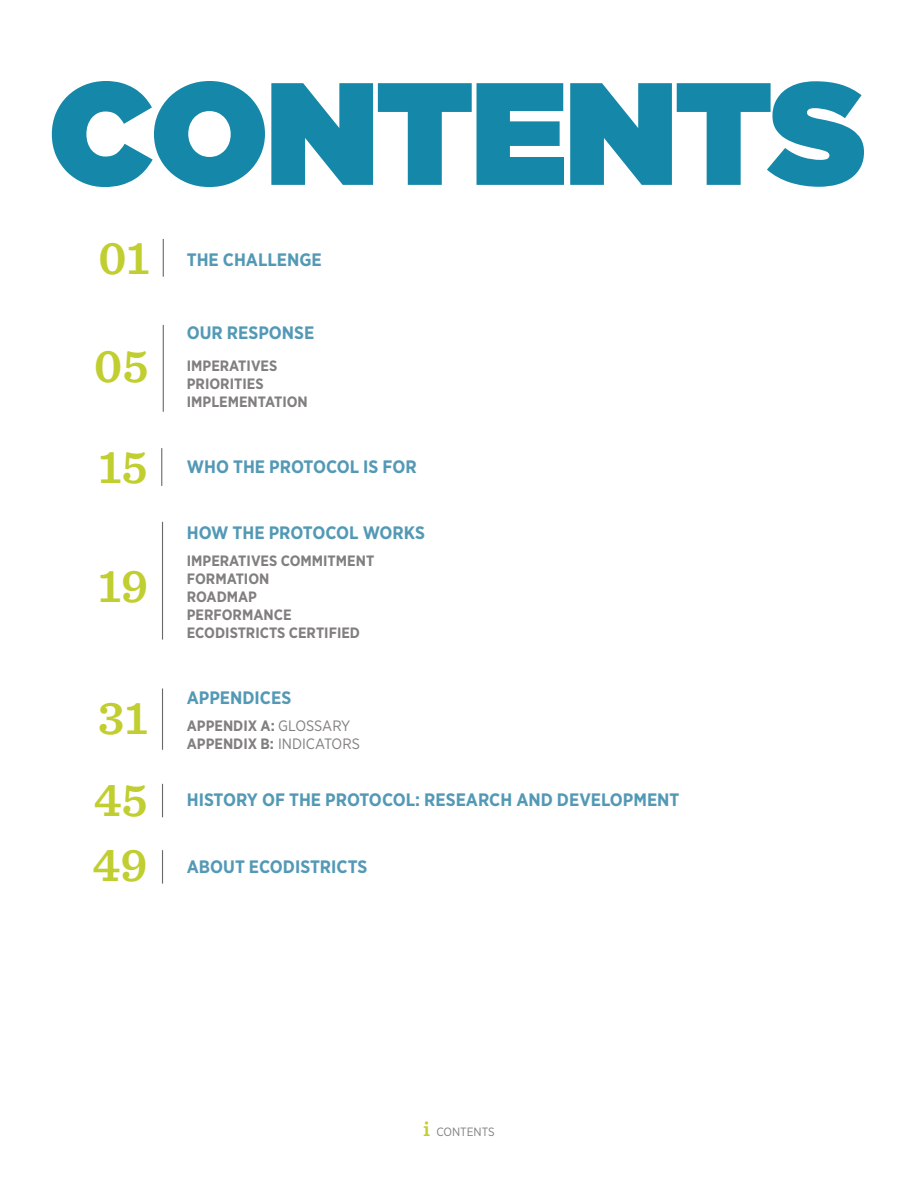
<style>
.page{position:relative;width:918px;height:1188px;background:#fff}
.page>*{position:absolute;margin:0;border:0;box-sizing:border-box;transform-origin:0 0}
.t1{font:600 48px/100.5px "Sentinel";color:#c0ce30}
.t2{font:700 18px "Gotham Narrow";color:#5399b6}
.t3{font:700 15px/18px "Gotham Narrow";color:#817e7f}
.t4{font:12px "Gotham Narrow";color:#817e7f}
.s1{font-weight:400}
.s2{font-family:"Sentinel";font-weight:600;font-size:21px;color:#c0ce30}
</style>
<div class="page">
<hr style="left:161px;top:448px;width:1px;height:38px;background:#69696a">
<hr style="left:163px;top:239px;width:1px;height:38px;background:#69696a">
<hr style="left:163px;top:325px;width:1px;height:87px;background:#69696a">
<hr style="left:162px;top:688px;width:1px;height:62px;background:#69696a">
<hr style="left:162px;top:784px;width:1px;height:33px;background:#69696a">
<hr style="left:162px;top:850px;width:1px;height:34px;background:#69696a">
<hr style="left:162px;top:522px;width:1px;height:118px;background:#69696a">
<svg style="left:52px;top:81px;width:812px;height:106px;fill:#1587a8"></svg>
<h1 class="t1" style="left:98px;top:205px;width:53px">01</h1>
<h1 class="t1" style="left:94px;top:313px;width:56px">05<br>15</h1>
<h1 class="t1" style="left:98px;top:534px;width:52px">19</h1>
<h1 class="t1" style="left:94px;top:675px;width:56px;line-height:81.3px">31<br>45</h1>
<h1 class="t1" style="left:93px;top:812px;width:57px">49</h1>
<p class="t2" style="left:187px;top:248px;width:137px">THE CHALLENGE</p>
<p class="t2" style="left:187px;top:321px;width:129px">OUR RESPONSE</p>
<p class="t3" style="left:187px;top:356px;width:123px">IMPERATIVES<br>PRIORITIES<br>IMPLEMENTATION</p>
<p class="t2" style="left:187px;top:455px;width:231px">WHO THE PROTOCOL IS FOR</p>
<p class="t2" style="left:187px;top:521px;width:240px">HOW THE PROTOCOL WORKS</p>
<p class="t3" style="left:187px;top:551px;width:189px">IMPERATIVES COMMITMENT<br>FORMATION<br>ROADMAP<br>PERFORMANCE<br>ECODISTRICTS CERTIFIED</p>
<p class="t2" style="left:187px;top:686px;width:106px">APPENDICES</p>
<p class="t3" style="left:187px;top:716px;width:175px">APPENDIX A: <span class="s1">GLOSSARY<br></span>APPENDIX B: <span class="s1">INDICATORS</span></p>
<p class="t2" style="left:187px;top:788px;width:494px">HISTORY OF THE PROTOCOL: RESEARCH AND DEVELOPMENT</p>
<p class="t2" style="left:187px;top:855px;width:182px">ABOUT ECODISTRICTS</p>
<p class="t4" style="left:423px;top:1124px;width:73px"><span class="s2">i</span> CONTENTS</p>
</div>
